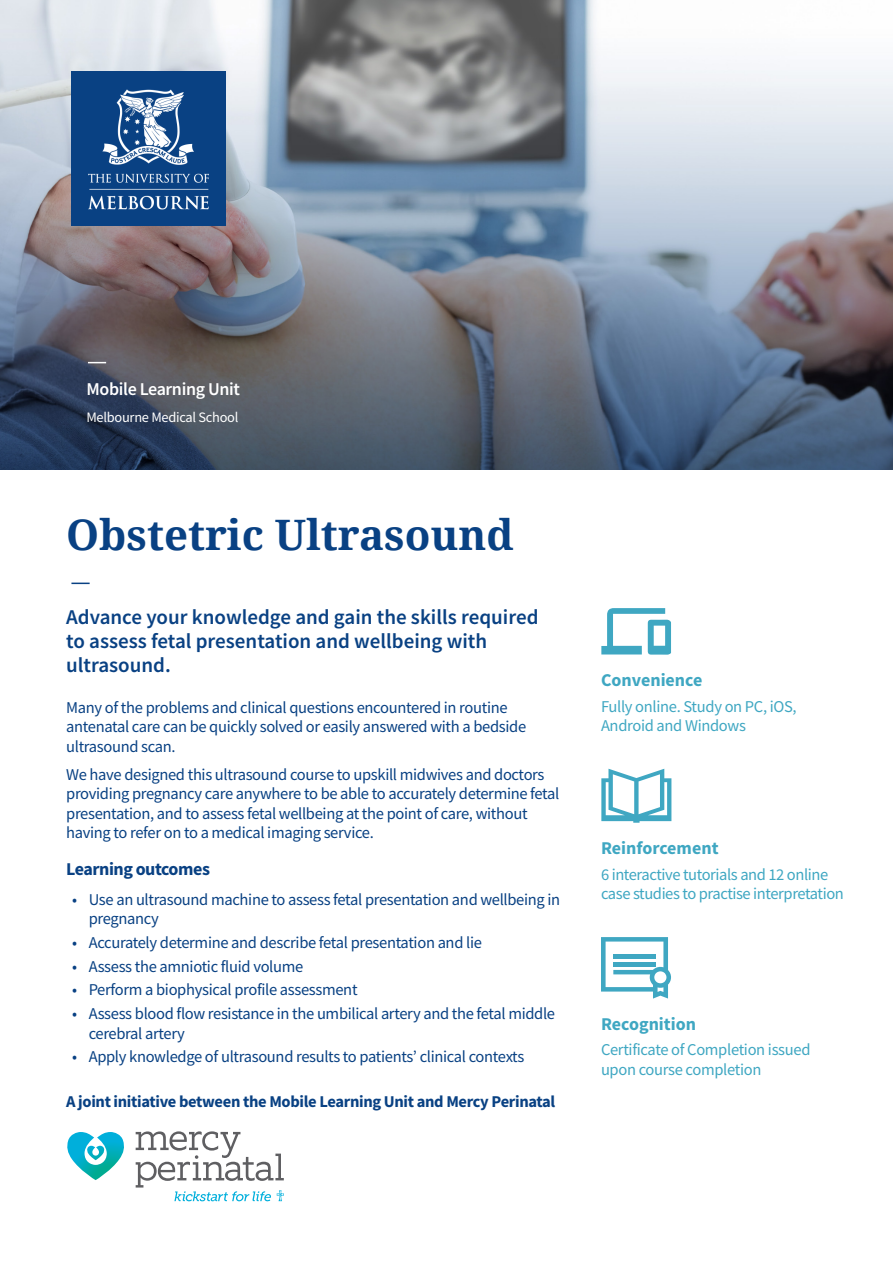
<style>
.page{position:relative;width:893px;height:1263px;background:#fff}
.page>*{position:absolute;margin:0;border:0;box-sizing:border-box;transform-origin:0 0}
.Heading{font:700 42px "Noto Serif";color:#094183}
.highlight_paragraph{font:600 21px/24px "Source Sans Pro";color:#094183}
.t1{font:700 18px "Source Sans Pro";color:#3fa7c2}
.t2{font:600 18px "Source Sans Pro";letter-spacing:-.02em;color:#fff}
.bold_subheadings{font:700 18px "Source Sans Pro";letter-spacing:-.025em;color:#094183}
.body_v2{font:16.5px/19.5px "Source Sans Pro";letter-spacing:-.02em;color:#094183}
.body_v2-2{font:16.5px/19.5px "Source Sans Pro";letter-spacing:-.025em;color:#3fa7c2}
.body_v2-3{font:700 16.5px "Source Sans Pro";letter-spacing:-.02em;color:#094183}
.t3{font:14.4px "Source Sans Pro";letter-spacing:-.02em;color:#fff}
</style>
<div class="page">
<img style="left:0;top:0;width:893px;height:470px">
<img style="left:71px;top:71px;width:154px;height:154px">
<svg style="left:71px;top:583px;width:19px;height:1px"></svg>
<svg style="left:88px;top:362px;width:18px;height:1px"></svg>
<svg style="left:601px;top:608px;width:70px;height:47px"></svg>
<svg style="left:601px;top:769px;width:70px;height:54px"></svg>
<svg style="left:601px;top:937px;width:70px;height:61px"></svg>
<svg style="left:67px;top:1132px;width:57px;height:48px"></svg>
<svg style="left:136px;top:1131px;width:148px;height:70px"></svg>
<p class="t2" style="left:86px;top:377px;width:155px">Mobile Learning Unit</p>
<p class="t3" style="left:86px;top:408px;width:153px">Melbourne Medical School</p>
<p class="Heading" style="left:66px;top:505px;width:449px">Obstetric Ultrasound</p>
<p class="highlight_paragraph" style="left:66px;top:605px;width:474px">Advance your knowledge and gain the skills required to assess fetal presentation and wellbeing with ultrasound.</p>
<p class="body_v2" style="left:66px;top:697px;width:462px">Many of the problems and clinical questions encountered in routine antenatal care can be quickly solved or easily answered with a bedside ultrasound scan.</p>
<p class="body_v2" style="left:66px;top:764px;width:495px">We have designed this ultrasound course to upskill midwives and doctors providing pregnancy care anywhere to be able to accurately determine fetal presentation, and to assess fetal wellbeing at the point of care, without having to refer on to a medical imaging service.</p>
<p class="bold_subheadings" style="left:66px;top:856px;width:145px">Learning outcomes</p>
<p class="body_v2" style="left:89px;top:889px;width:473px;text-indent:-16px">• Use an ultrasound machine to assess fetal presentation and wellbeing in pregnancy</p>
<p class="body_v2" style="left:72px;top:932px;width:411px">• Accurately determine and describe fetal presentation and lie</p>
<p class="body_v2" style="left:72px;top:956px;width:233px">• Assess the amniotic fluid volume</p>
<p class="body_v2" style="left:72px;top:980px;width:287px">• Perform a biophysical profile assessment</p>
<p class="body_v2" style="left:89px;top:1004px;width:468px;text-indent:-16px">• Assess blood flow resistance in the umbilical artery and the fetal middle cerebral artery</p>
<p class="body_v2" style="left:72px;top:1047px;width:454px">• Apply knowledge of ultrasound results to patients’ clinical contexts</p>
<p class="body_v2-3" style="left:66px;top:1091px;width:491px">A joint initiative between the Mobile Learning Unit and Mercy Perinatal</p>
<p class="t1" style="left:601px;top:668px;width:103px">Convenience</p>
<p class="body_v2-2" style="left:601px;top:696px;width:197px">Fully online. Study on PC, iOS,<br>Android and Windows</p>
<p class="t1" style="left:601px;top:836px;width:119px">Reinforcement</p>
<p class="body_v2-2" style="left:601px;top:865px;width:244px">6 interactive tutorials and 12 online case studies to practise interpretation</p>
<p class="t1" style="left:601px;top:1012px;width:97px">Recognition</p>
<p class="body_v2-2" style="left:601px;top:1040px;width:211px">Certificate of Completion issued upon course completion</p>
</div>
